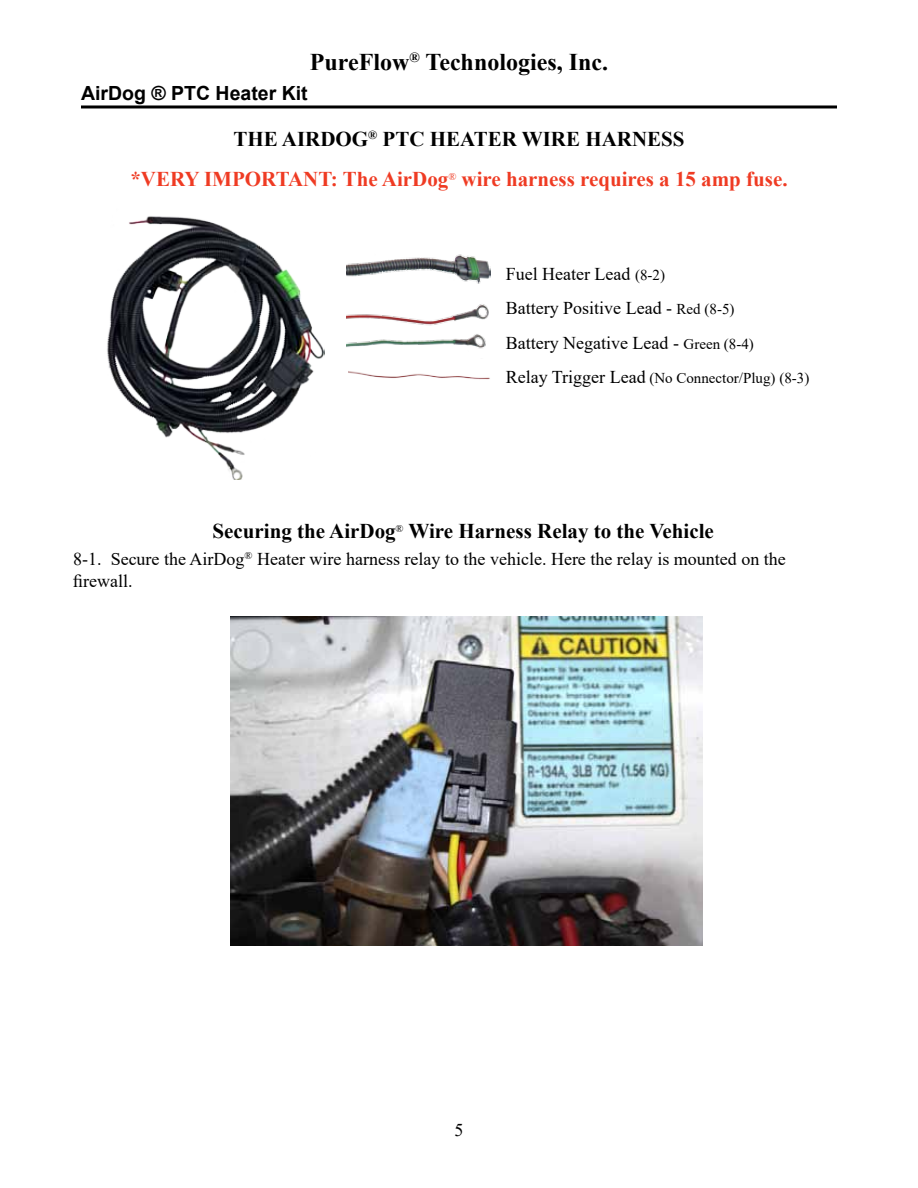
<style>
.page{position:relative;width:918px;height:1188px;background:#fff}
.page>*{position:absolute;margin:0;border:0;box-sizing:border-box;transform-origin:0 0}
.t1{font:700 24px "Times New Roman";color:#000}
.t2{font:700 21px/39.5px "Times New Roman";color:#ef3b23;text-align:center}
.t3{font:700 21px "Times New Roman";color:#000}
.t4{font:700 19.5px "Arial";color:#000}
.t5{font:18px/34.5px "Times New Roman";color:#000}
.t6{font:15px "Times New Roman";color:#000}
.s1{color:#000}
.s2{font-size:15px}
.s3{font-size:18px}
</style>
<div class="page">
<hr style="left:81px;top:105px;width:756px;height:3px;background:#000">
<img style="left:230px;top:617px;width:473px;height:328px">
<img style="left:107px;top:216px;width:218px;height:263px">
<img style="left:347px;top:254px;width:143px;height:30px">
<img style="left:348px;top:371px;width:142px;height:9px">
<img style="left:347px;top:304px;width:142px;height:45px">
<h1 class="t1" style="left:310px;top:45px;width:300px">PureFlow<sup>®</sup> Technologies, Inc.</h1>
<p class="t4" style="left:81px;top:79px;width:228px">AirDog ® PTC Heater Kit</p>
<p class="t2" style="left:130px;top:119px;width:659px"><span class="s1">THE AIRDOG</span><sup>®</sup> <span class="s1">PTC HEATER WIRE HARNESS<br></span>*VERY IMPORTANT: The AirDog<sup>®</sup> wire harness requires a 15 amp fuse.</p>
<p class="t5" style="left:506px;top:256px;width:250px">Fuel Heater Lead <span class="s2">(8-2)<br></span>Battery Positive Lead - <span class="s2">Red (8-5)<br></span>Battery Negative Lead - <span class="s2">Green (8-4)</span></p>
<p class="t6" style="left:506px;top:367px;width:305px"><span class="s3">Relay Trigger Lead</span> (No Connector/Plug) (8-3)</p>
<p class="t3" style="left:213px;top:516px;width:503px">Securing the AirDog<sup>®</sup> Wire Harness Relay to the Vehicle</p>
<p class="t5" style="left:73px;top:548px;width:714px;line-height:21.6px">8-1. Secure the AirDog<sup>®</sup> Heater wire harness relay to the vehicle. Here the relay is mounted on the firewall.</p>
<p class="t5" style="left:454px;top:1112px;width:10px">5</p>
</div>
